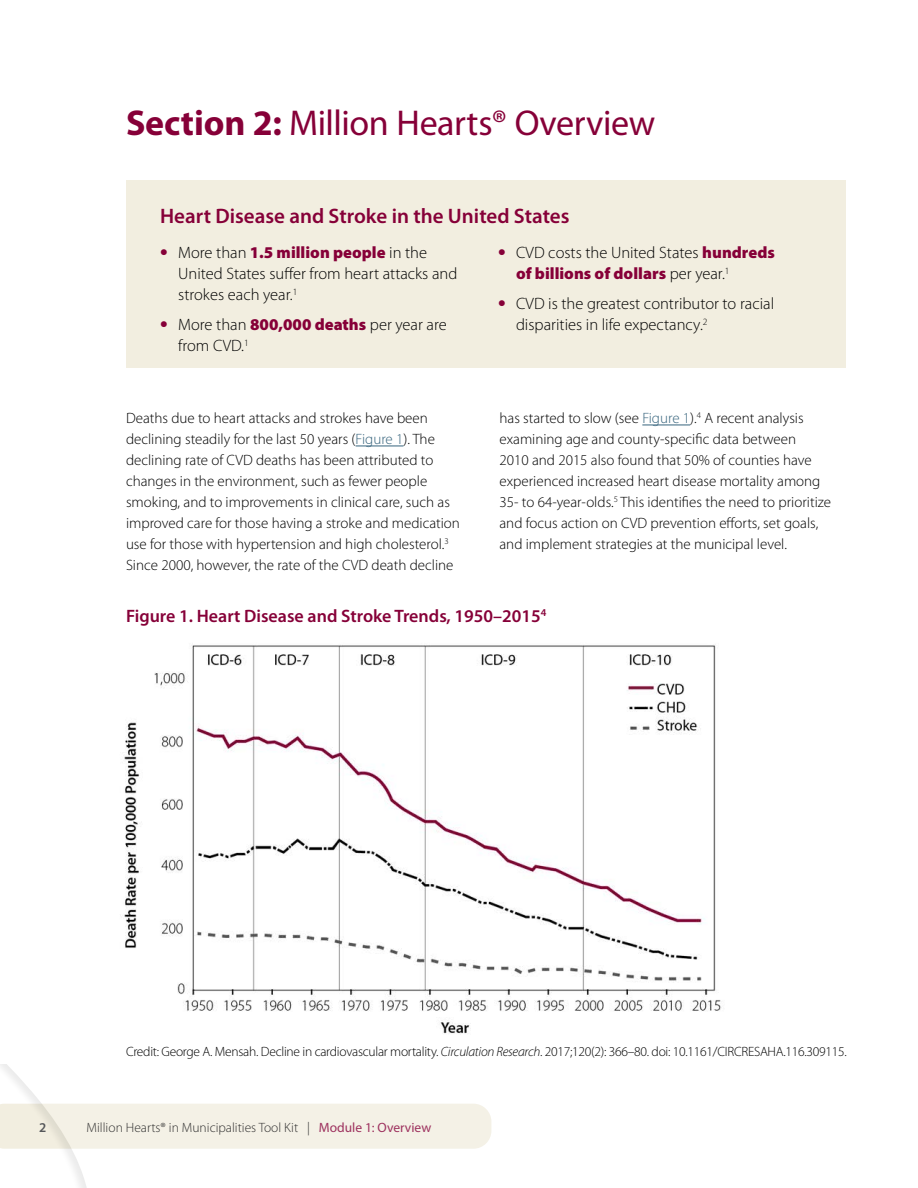
<style>
.page{position:relative;width:918px;height:1188px;background:#fff}
.page>*{position:absolute;margin:0;border:0;box-sizing:border-box;transform-origin:0 0}
.t1{font:36px "Myriad Pro";letter-spacing:-.01em;color:#860038}
.t2{font:600 21px "Myriad Pro";color:#860038}
.t3{font:600 18px "Myriad Pro";color:#860038}
.t4{font:300 16.5px/21px "Myriad Pro";color:#000}
.t5{font:300 15px/21px "Myriad Pro";color:#000}
.t6{font:300 13.5px "Myriad Pro";letter-spacing:-.02em;color:#000}
.t7{font:300 13.5px "Myriad Pro";color:#000}
.t8{font:600 13.5px "Myriad Pro";color:#55575a}
.t9{font:600 10.5px "Myriad Pro";color:#860038}
.s1{font-weight:700}
.s2{font-weight:700;font-size:22.5px;color:#860038}
.s3{font-weight:900;color:#860038}
.s4{color:#37647d}
.s5{font-style:italic}
.s6{font-weight:400;color:#860038}
</style>
<div class="page">
<svg style="left:0;top:1064px;width:492px;height:124px"></svg>
<div style="left:126px;top:180px;width:720px;height:187px;background:#f2eee0"></div>
<hr style="left:356px;top:446px;width:47px;height:1px;background:#37647d">
<hr style="left:642px;top:425px;width:48px;height:1px;background:#37647d">
<img style="left:124px;top:645px;width:598px;height:389px">
<h3 class="t1" style="left:126px;top:103px;width:531px"><span class="s1">Section 2:</span> Million Hearts® Overview</h3>
<h4 class="t2" style="left:160px;top:205px;width:411px">Heart Disease and Stroke in the United States</h4>
<p class="t4" style="left:178px;top:242px;width:281px;text-indent:-18px"><span class="s2">•</span> More than <span class="s3">1.5 million people</span> in the<br>United States suffer from heart attacks and strokes each year.<sup>1</sup></p>
<p class="t4" style="left:178px;top:314px;width:270px;text-indent:-18px"><span class="s2">•</span> More than <span class="s3">800,000 deaths</span> per year are from CVD.<sup>1</sup></p>
<p class="t4" style="left:516px;top:242px;width:260px;text-indent:-18px"><span class="s2">•</span> CVD costs the United States <span class="s3">hundreds of billions of dollars</span> per year.<sup>1</sup></p>
<p class="t4" style="left:516px;top:293px;width:260px;text-indent:-18px"><span class="s2">•</span> CVD is the greatest contributor to racial disparities in life expectancy.<sup>2</sup></p>
<p class="t5" style="left:126px;top:408px;width:336px">Deaths due to heart attacks and strokes have been declining steadily for the last 50 years (<span class="s4">Figure 1</span>). The declining rate of CVD deaths has been attributed to changes in the environment, such as fewer people smoking, and to improvements in clinical care, such as improved care for those having a stroke and medication use for those with hypertension and high cholesterol.<sup>3<br></sup>Since 2000, however, the rate of the CVD death decline</p>
<p class="t5" style="left:500px;top:408px;width:333px">has started to slow (see <span class="s4">Figure 1</span>).<sup>4</sup> A recent analysis examining age and county-specific data between<br>2010 and 2015 also found that 50% of counties have experienced increased heart disease mortality among 35- to 64-year-olds.<sup>5</sup> This identifies the need to prioritize and focus action on CVD prevention efforts, set goals, and implement strategies at the municipal level.</p>
<h4 class="t3" style="left:126px;top:606px;width:416px">Figure 1. Heart Disease and Stroke Trends, 1950–2015</h4>
<p class="t9" style="left:541px;top:607px;width:7px">4</p>
<p class="t6" style="left:126px;top:1044px;width:722px">Credit: George A. Mensah. Decline in cardiovascular mortality. <span class="s5">Circulation Research</span>. 2017;120(2): 366–80. doi: 10.1161/CIRCRESAHA.116.309115.</p>
<p class="t8" style="left:39px;top:1120px;width:9px">2</p>
<p class="t7" style="left:86px;top:1120px;width:346px">Million Hearts® in Municipalities Tool Kit | <span class="s6">Module 1: Overview</span></p>
</div>
